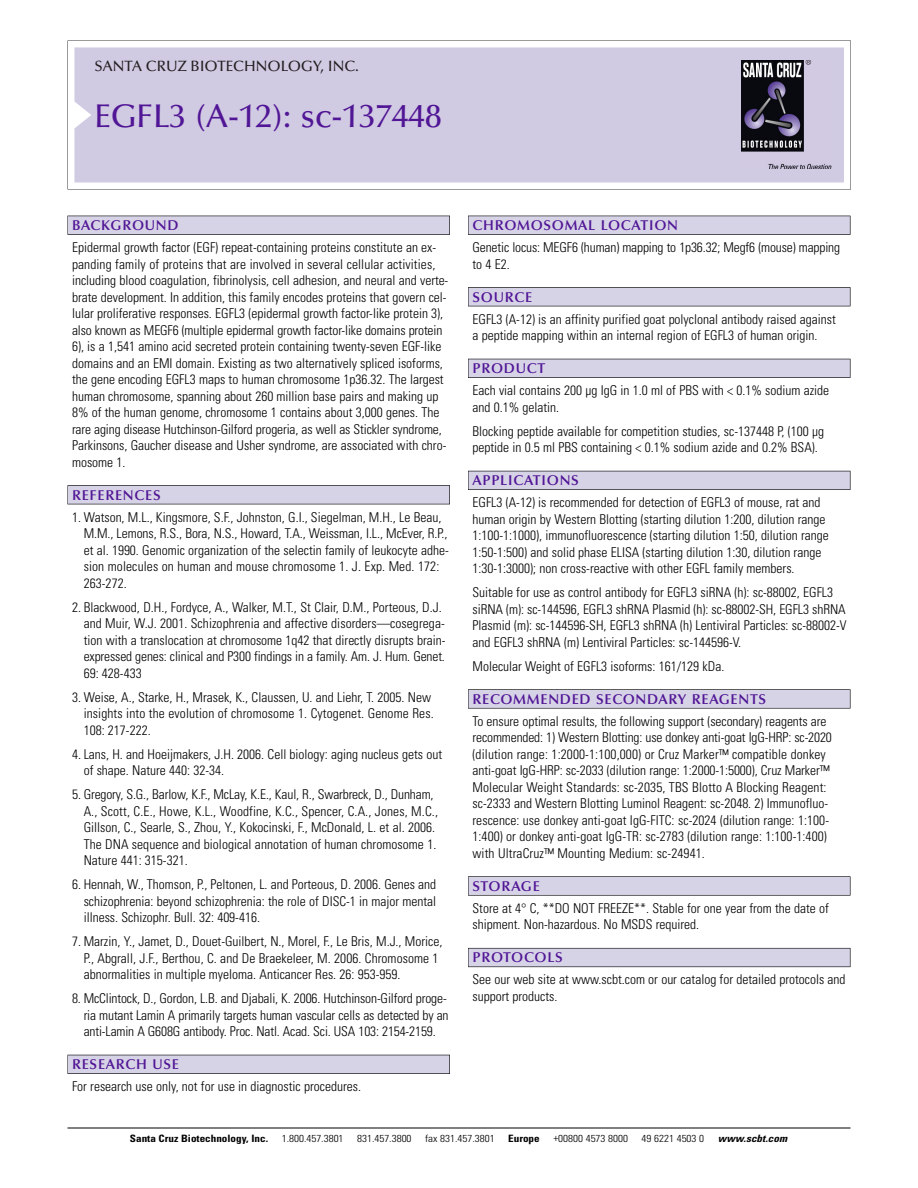
<style>
.page{position:relative;width:918px;height:1188px;background:#fff}
.page>*{position:absolute;margin:0;border:0;box-sizing:border-box;transform-origin:0 0}
.t1{font:500 33px "Optima";color:#511695}
.t2{font:500 15px "Optima";color:#231f20}
.t3{font:600 14.25px "Optima";letter-spacing:.05em;color:#511695}
.t4{font:300 condensed 13.5px/16.5px "Univers";color:#000}
.t5{font:300 condensed 10.2px "Univers";color:#000;scale:1.1 1}
.t6{font:700 condensed 10.2px "Univers";color:#000;scale:1.1 1}
.t7{font:italic 700 condensed 10.2px "Univers";letter-spacing:.005em;color:#000;scale:1.1 1}
</style>
<div class="page">
<svg style="left:68px;top:40px;width:783px;height:149px"></svg>
<div style="left:74px;top:47px;width:770px;height:135px;background:#d1cae3"></div>
<img style="left:741px;top:60px;width:90px;height:108px">
<div style="left:68px;top:216px;width:382px;height:19px;background:#525155"></div>
<div style="left:68px;top:216px;width:381px;height:18px;background:#d7d3e7"></div>
<div style="left:68px;top:485px;width:382px;height:19px;background:#525155"></div>
<div style="left:68px;top:486px;width:381px;height:18px;background:#d7d3e7"></div>
<div style="left:68px;top:1055px;width:382px;height:19px;background:#525158"></div>
<div style="left:68px;top:1055px;width:381px;height:18px;background:#d7d3e7"></div>
<div style="left:468px;top:216px;width:382px;height:19px;background:#525155"></div>
<div style="left:468px;top:216px;width:382px;height:18px;background:#d7d3e7"></div>
<div style="left:468px;top:287px;width:382px;height:19px;background:#525155"></div>
<div style="left:468px;top:288px;width:382px;height:18px;background:#d7d3e7"></div>
<div style="left:468px;top:359px;width:382px;height:19px;background:#525158"></div>
<div style="left:468px;top:359px;width:382px;height:18px;background:#d7d3e7"></div>
<div style="left:468px;top:471px;width:382px;height:19px;background:#54535a"></div>
<div style="left:468px;top:471px;width:382px;height:18px;background:#d7d3e7"></div>
<svg style="left:468px;top:689px;width:382px;height:20px"></svg>
<div style="left:468px;top:690px;width:382px;height:18px;background:#d7d3e7"></div>
<div style="left:468px;top:876px;width:382px;height:20px;background:#666667"></div>
<div style="left:468px;top:877px;width:382px;height:18px;background:#d7d3e7"></div>
<div style="left:468px;top:948px;width:382px;height:19px;background:#66646d"></div>
<div style="left:468px;top:949px;width:382px;height:18px;background:#d7d3e7"></div>
<hr style="left:68px;top:1128px;width:782px;height:1px;background:#000">
<p class="t2" style="left:94px;top:61px;width:266px">SANTA CRUZ BIOTECHNOLOGY, INC.</p>
<h1 class="t1" style="left:94px;top:103px;width:349px">EGFL3 (A-12): sc-137448</h1>
<p class="t3" style="left:72px;top:219px;width:108px">BACKGROUND</p>
<p class="t4" style="left:72px;top:240px;width:378px">Epidermal growth factor (EGF) repeat-containing proteins constitute an ex&shy;panding family of proteins that are involved in several cellular activities, including blood coagulation, fibrinolysis, cell adhesion, and neural and verte&shy;brate development. In addition, this family encodes proteins that govern cel&shy;lular proliferative responses. EGFL3 (epidermal growth factor-like protein 3), also known as MEGF6 (multiple epidermal growth factor-like domains protein 6), is a 1,541 amino acid secreted protein containing twenty-seven EGF-like domains and an EMI domain. Existing as two alternatively spliced isoforms, the gene encoding EGFL3 maps to human chromosome 1p36.32. The largest human chromosome, spanning about 260 million base pairs and making up 8% of the human genome, chromosome 1 contains about 3,000 genes. The rare aging disease Hutchinson-Gilford progeria, as well as Stickler syndrome, Parkinsons, Gaucher disease and Usher syndrome, are associated with chro&shy;mosome 1.</p>
<p class="t3" style="left:72px;top:489px;width:90px">REFERENCES</p>
<p class="t4" style="left:84px;top:510px;width:367px;text-indent:-12px">1. Watson, M.L., Kingsmore, S.F., Johnston, G.I., Siegelman, M.H., Le Beau, M.M., Lemons, R.S., Bora, N.S., Howard, T.A., Weissman, I.L., McEver, R.P., et al. 1990. Genomic organization of the selectin family of leukocyte adhe&shy;sion molecules on human and mouse chromosome 1. J. Exp. Med. 172:<br>263-272.</p>
<p class="t4" style="left:84px;top:600px;width:363px;text-indent:-12px">2. Blackwood, D.H., Fordyce, A., Walker, M.T., St Clair, D.M., Porteous, D.J. and Muir, W.J. 2001. Schizophrenia and affective disorders—cosegrega&shy;tion with a translocation at chromosome 1q42 that directly disrupts brain&shy;expressed genes: clinical and P300 findings in a family. Am. J. Hum. Genet.<br>69: 428-433</p>
<p class="t4" style="left:84px;top:690px;width:352px;text-indent:-12px">3. Weise, A., Starke, H., Mrasek, K., Claussen, U. and Liehr, T. 2005. New insights into the evolution of chromosome 1. Cytogenet. Genome Res.<br>108: 217-222.</p>
<p class="t4" style="left:84px;top:747px;width:360px;text-indent:-12px">4. Lans, H. and Hoeijmakers, J.H. 2006. Cell biology: aging nucleus gets out of shape. Nature 440: 32-34.</p>
<p class="t4" style="left:84px;top:787px;width:356px;text-indent:-12px">5. Gregory, S.G., Barlow, K.F., McLay, K.E., Kaul, R., Swarbreck, D., Dunham, A., Scott, C.E., Howe, K.L., Woodfine, K.C., Spencer, C.A., Jones, M.C., Gillson, C., Searle, S., Zhou, Y., Kokocinski, F., McDonald, L. et al. 2006.<br>The DNA sequence and biological annotation of human chromosome 1.<br>Nature 441: 315-321.</p>
<p class="t4" style="left:84px;top:877px;width:354px;text-align:justify;text-indent:-12px">6. Hennah, W., Thomson, P., Peltonen, L. and Porteous, D. 2006. Genes and schizophrenia: beyond schizophrenia: the role of DISC-1 in major mental illness. Schizophr. Bull. 32: 409-416.</p>
<p class="t4" style="left:84px;top:934px;width:360px;text-indent:-12px">7. Marzin, Y., Jamet, D., Douet-Guilbert, N., Morel, F., Le Bris, M.J., Morice,<br>P., Abgrall, J.F., Berthou, C. and De Braekeleer, M. 2006. Chromosome 1 abnormalities in multiple myeloma. Anticancer Res. 26: 953-959.</p>
<p class="t4" style="left:84px;top:991px;width:366px;text-indent:-12px">8. McClintock, D., Gordon, L.B. and Djabali, K. 2006. Hutchinson-Gilford proge&shy;ria mutant Lamin A primarily targets human vascular cells as detected by an anti-Lamin A G608G antibody. Proc. Natl. Acad. Sci. USA 103: 2154-2159.</p>
<p class="t3" style="left:72px;top:1059px;width:109px">RESEARCH USE</p>
<p class="t4" style="left:72px;top:1079px;width:290px">For research use only, not for use in diagnostic procedures.</p>
<p class="t3" style="left:473px;top:219px;width:207px">CHROMOSOMAL LOCATION</p>
<p class="t4" style="left:473px;top:240px;width:369px">Genetic locus: MEGF6 (human) mapping to 1p36.32; Megf6 (mouse) mapping to 4 E2.</p>
<p class="t3" style="left:473px;top:291px;width:61px">SOURCE</p>
<p class="t4" style="left:473px;top:312px;width:365px">EGFL3 (A-12) is an affinity purified goat polyclonal antibody raised against a peptide mapping within an internal region of EGFL3 of human origin.</p>
<p class="t3" style="left:473px;top:363px;width:74px">PRODUCT</p>
<p class="t4" style="left:473px;top:383px;width:358px">Each vial contains 200 µg IgG in 1.0 ml of PBS with &lt; 0.1% sodium azide and 0.1% gelatin.</p>
<p class="t4" style="left:473px;top:424px;width:353px">Blocking peptide available for competition studies, sc-137448 P, (100 µg peptide in 0.5 ml PBS containing &lt; 0.1% sodium azide and 0.2% BSA).</p>
<p class="t3" style="left:473px;top:475px;width:108px">APPLICATIONS</p>
<p class="t4" style="left:473px;top:495px;width:358px">EGFL3 (A-12) is recommended for detection of EGFL3 of mouse, rat and human origin by Western Blotting (starting dilution 1:200, dilution range 1:100-1:1000), immunofluorescence (starting dilution 1:50, dilution range 1:50-1:500) and solid phase ELISA (starting dilution 1:30, dilution range 1:30-1:3000); non cross-reactive with other EGFL family members.</p>
<p class="t4" style="left:473px;top:585px;width:376px">Suitable for use as control antibody for EGFL3 siRNA (h): sc-88002, EGFL3 siRNA (m): sc-144596, EGFL3 shRNA Plasmid (h): sc-88002-SH, EGFL3 shRNA Plasmid (m): sc-144596-SH, EGFL3 shRNA (h) Lentiviral Particles: sc-88002-V and EGFL3 shRNA (m) Lentiviral Particles: sc-144596-V.</p>
<p class="t4" style="left:473px;top:659px;width:253px">Molecular Weight of EGFL3 isoforms: 161/129 kDa.</p>
<p class="t3" style="left:473px;top:693px;width:295px">RECOMMENDED SECONDARY REAGENTS</p>
<p class="t4" style="left:473px;top:714px;width:361px">To ensure optimal results, the following support (secondary) reagents are recommended: 1) Western Blotting: use donkey anti-goat IgG-HRP: sc-2020 (dilution range: 1:2000-1:100,000) or Cruz Marker™ compatible donkey anti-goat IgG-HRP: sc-2033 (dilution range: 1:2000-1:5000), Cruz Marker™ Molecular Weight Standards: sc-2035, TBS Blotto A Blocking Reagent: sc-2333 and Western Blotting Luminol Reagent: sc-2048. 2) Immunofluo&shy;rescence: use donkey anti-goat IgG-FITC: sc-2024 (dilution range: 1:100- 1:400) or donkey anti-goat IgG-TR: sc-2783 (dilution range: 1:100-1:400) with UltraCruz™ Mounting Medium: sc-24941.</p>
<p class="t3" style="left:473px;top:880px;width:69px">STORAGE</p>
<p class="t4" style="left:473px;top:901px;width:358px">Store at 4° C, **DO NOT FREEZE**. Stable for one year from the date of shipment. Non-hazardous. No MSDS required.</p>
<p class="t3" style="left:473px;top:952px;width:92px">PROTOCOLS</p>
<p class="t4" style="left:473px;top:973px;width:375px">See our web site at www.scbt.com or our catalog for detailed protocols and support products.</p>
<p class="t6" style="left:130px;top:1135px;width:127px">Santa Cruz Biotechnology, Inc.</p>
<p class="t5" style="left:282px;top:1135px;width:58px">1.800.457.3801</p>
<p class="t5" style="left:357px;top:1135px;width:51px">831.457.3800</p>
<p class="t5" style="left:425px;top:1135px;width:65px">fax 831.457.3801</p>
<p class="t6" style="left:508px;top:1135px;width:30px">Europe</p>
<p class="t5" style="left:553px;top:1135px;width:69px">+00800 4573 8000</p>
<p class="t5" style="left:642px;top:1135px;width:58px">49 6221 4503 0</p>
<p class="t7" style="left:718px;top:1135px;width:64px">www.scbt.com</p>
</div>
